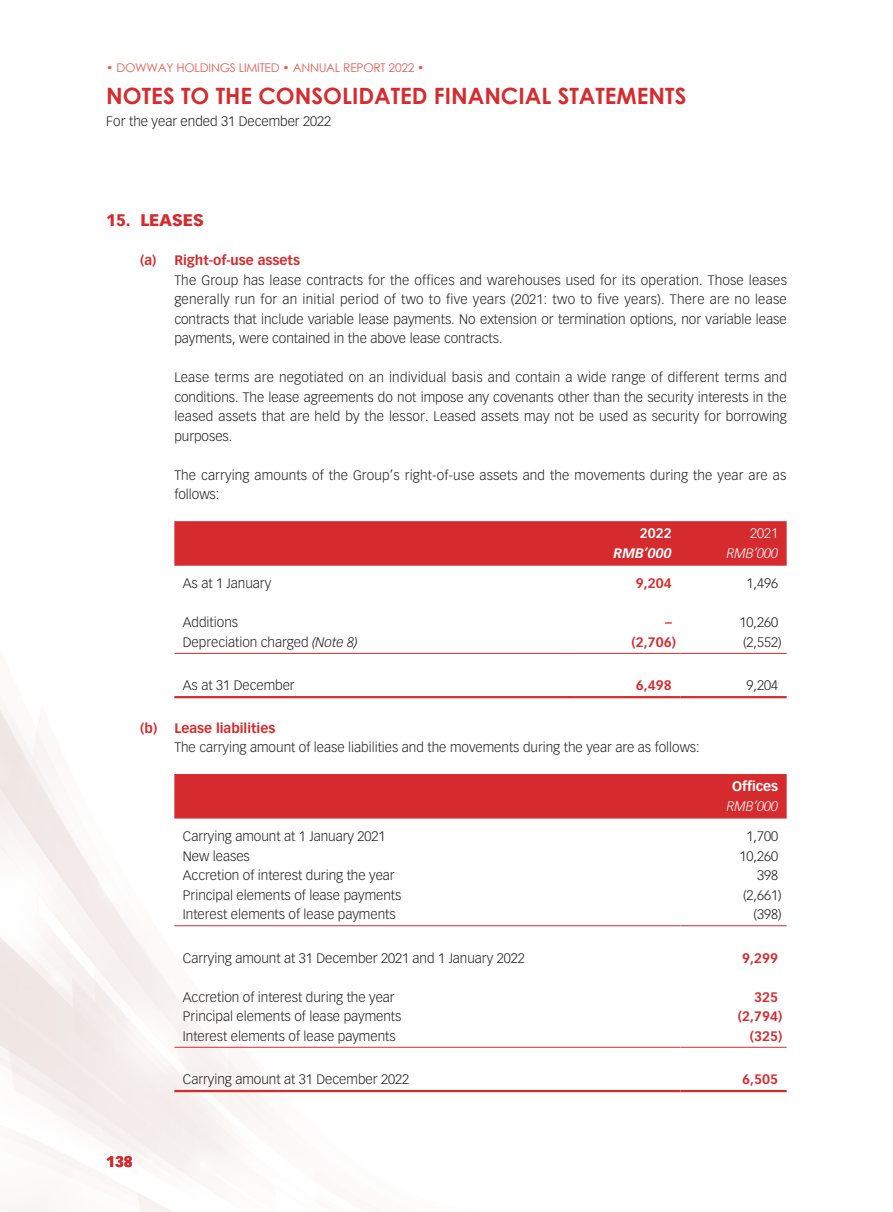
<style>
.page{position:relative;width:893px;height:1212px;background:#fff}
.page>*{position:absolute;margin:0;border:0;box-sizing:border-box;transform-origin:0 0}
.t1{font:700 22.5px "Century Gothic";color:#d52b2e}
.t2{font:900 16.5px "Vectora LT Std";color:#d52b2e}
.t3{font:900 15px "Vectora LT Std";color:#d52b2e}
.t4{font:300 13.5px/19.5px "Vectora LT Std";color:#231f20;text-align:justify}
.t5{font:700 13.5px "Vectora LT Std";color:#d52b2e}
.t6{font:italic 300 13.5px "Vectora LT Std";color:#fff}
.t7{font:700 13.5px "Vectora LT Std";color:#fff}
.t8{font:italic 700 13.5px "Vectora LT Std";color:#fff}
.t9{font:300 13.5px "Vectora LT Std";color:#fff}
.t10{font:12px "Century Gothic";letter-spacing:-.02em;color:#e55f54}
.s1{font-style:italic}
</style>
<div class="page">
<div style="left:174px;top:521px;width:613px;height:45px;background:#d52b2e"></div>
<hr style="left:174px;top:653px;width:400px;height:1px;background:#d52b2e">
<hr style="left:574px;top:653px;width:106px;height:1px;background:#d52b2e">
<hr style="left:680px;top:653px;width:107px;height:1px;background:#d52b2e">
<hr style="left:174px;top:696px;width:400px;height:2px;background:#d52b2e">
<hr style="left:574px;top:696px;width:106px;height:2px;background:#d52b2e">
<hr style="left:680px;top:696px;width:107px;height:2px;background:#d52b2e">
<div style="left:174px;top:774px;width:613px;height:44px;background:#d52b2e"></div>
<hr style="left:174px;top:925px;width:506px;height:1px;background:#d52b2e">
<hr style="left:680px;top:925px;width:107px;height:1px;background:#d52b2e">
<hr style="left:174px;top:1047px;width:506px;height:1px;background:#d52b2e">
<hr style="left:680px;top:1047px;width:107px;height:1px;background:#d52b2e">
<hr style="left:174px;top:1090px;width:506px;height:2px;background:#d52b2e">
<hr style="left:680px;top:1090px;width:107px;height:2px;background:#d52b2e">
<p class="t10" style="left:106px;top:59px;width:320px">• DOWWAY HOLDINGS LIMITED • ANNUAL REPORT 2022 •</p>
<h1 class="t1" style="left:106px;top:79px;width:582px">NOTES TO THE CONSOLIDATED FINANCIAL STATEMENTS</h1>
<p class="t4" style="left:106px;top:112px;width:226px">For the year ended 31 December 2022</p>
<p class="t2" style="left:106px;top:210px;width:99px">15. LEASES</p>
<p class="t5" style="left:140px;top:252px;width:161px">(a) Right-of-use assets</p>
<p class="t4" style="left:174px;top:270px;width:614px">The Group has lease contracts for the offices and warehouses used for its operation. Those leases generally run for an initial period of two to five years (2021: two to five years). There are no lease contracts that include variable lease payments. No extension or termination options, nor variable lease payments, were contained in the above lease contracts.</p>
<p class="t4" style="left:174px;top:368px;width:614px">Lease terms are negotiated on an individual basis and contain a wide range of different terms and conditions. The lease agreements do not impose any covenants other than the security interests in the leased assets that are held by the lessor. Leased assets may not be used as security for borrowing purposes.</p>
<p class="t4" style="left:174px;top:465px;width:613px">The carrying amounts of the Group’s right-of-use assets and the movements during the year are as follows:</p>
<p class="t7" style="left:640px;top:525px;width:33px">2022</p>
<p class="t9" style="left:750px;top:526px;width:30px">2021</p>
<p class="t8" style="left:614px;top:545px;width:60px">RMB’000</p>
<p class="t6" style="left:727px;top:545px;width:53px">RMB’000</p>
<p class="t4" style="left:183px;top:574px;width:90px">As at 1 January</p>
<p class="t5" style="left:636px;top:575px;width:37px">9,204</p>
<p class="t4" style="left:747px;top:574px;width:33px">1,496</p>
<p class="t4" style="left:183px;top:613px;width:57px">Additions</p>
<p class="t5" style="left:665px;top:614px;width:8px">–</p>
<p class="t4" style="left:739px;top:613px;width:40px">10,260</p>
<p class="t4" style="left:183px;top:632px;width:176px">Depreciation charged <span class="s1">(Note 8)</span></p>
<p class="t5" style="left:632px;top:634px;width:46px">(2,706)</p>
<p class="t4" style="left:743px;top:632px;width:40px">(2,552)</p>
<p class="t4" style="left:183px;top:676px;width:113px">As at 31 December</p>
<p class="t5" style="left:636px;top:677px;width:37px">6,498</p>
<p class="t4" style="left:747px;top:676px;width:33px">9,204</p>
<p class="t5" style="left:140px;top:720px;width:137px">(b) Lease liabilities</p>
<p class="t4" style="left:174px;top:738px;width:527px">The carrying amount of lease liabilities and the movements during the year are as follows:</p>
<p class="t7" style="left:732px;top:778px;width:47px">Offices</p>
<p class="t6" style="left:727px;top:798px;width:53px">RMB’000</p>
<p class="t4" style="left:183px;top:827px;width:204px">Carrying amount at 1 January 2021</p>
<p class="t4" style="left:747px;top:827px;width:33px">1,700</p>
<p class="t4" style="left:183px;top:846px;width:69px">New leases</p>
<p class="t4" style="left:740px;top:846px;width:40px">10,260</p>
<p class="t4" style="left:183px;top:866px;width:213px">Accretion of interest during the year</p>
<p class="t4" style="left:757px;top:866px;width:23px">398</p>
<p class="t4" style="left:183px;top:885px;width:220px">Principal elements of lease payments</p>
<p class="t4" style="left:743px;top:885px;width:40px">(2,661)</p>
<p class="t4" style="left:183px;top:905px;width:214px">Interest elements of lease payments</p>
<p class="t4" style="left:754px;top:905px;width:30px">(398)</p>
<p class="t4" style="left:183px;top:948px;width:343px">Carrying amount at 31 December 2021 and 1 January 2022</p>
<p class="t5" style="left:742px;top:950px;width:37px">9,299</p>
<p class="t4" style="left:183px;top:987px;width:213px">Accretion of interest during the year</p>
<p class="t5" style="left:754px;top:989px;width:25px">325</p>
<p class="t4" style="left:183px;top:1007px;width:220px">Principal elements of lease payments</p>
<p class="t5" style="left:738px;top:1008px;width:46px">(2,794)</p>
<p class="t4" style="left:183px;top:1026px;width:214px">Interest elements of lease payments</p>
<p class="t5" style="left:750px;top:1028px;width:34px">(325)</p>
<p class="t4" style="left:183px;top:1070px;width:228px">Carrying amount at 31 December 2022</p>
<p class="t5" style="left:742px;top:1071px;width:37px">6,505</p>
<p class="t3" style="left:106px;top:1152px;width:28px">138</p>
</div>
